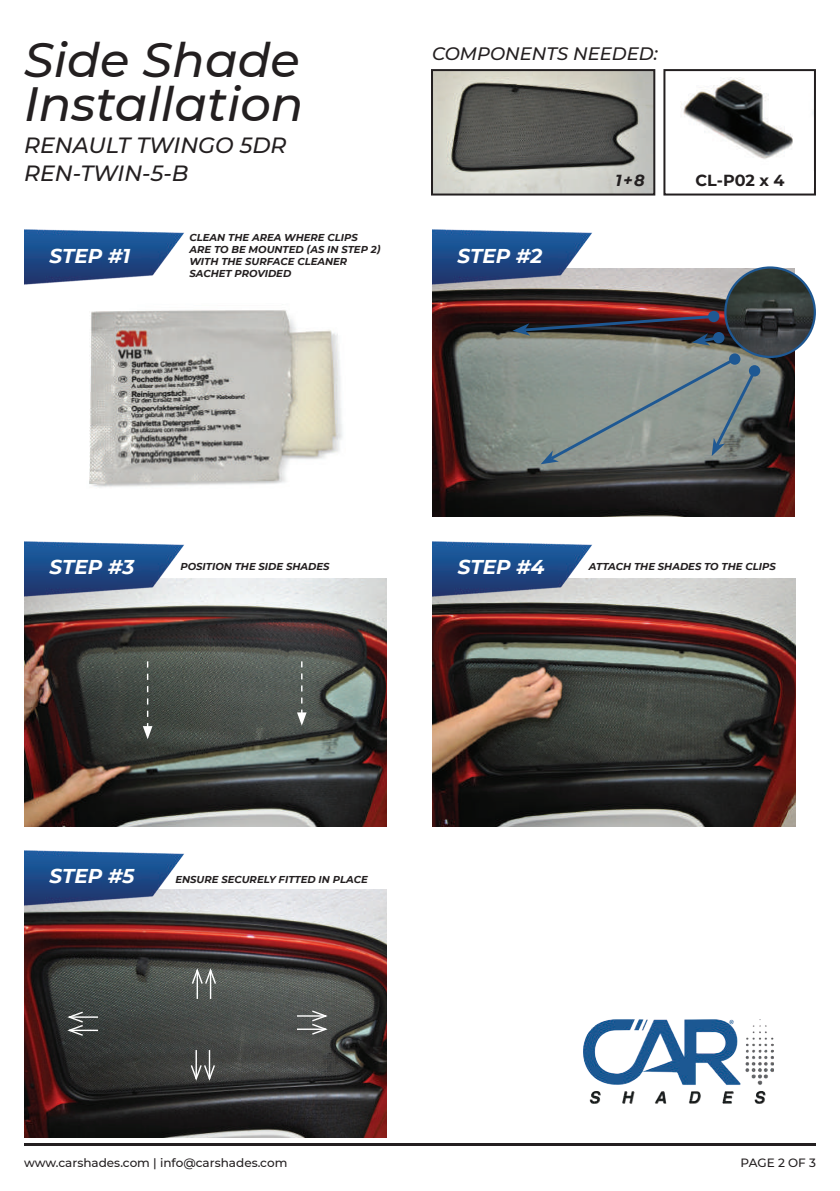
<style>
.page{position:relative;width:840px;height:1191px;background:#fff}
.page>*{position:absolute;margin:0;border:0;box-sizing:border-box;transform-origin:0 0}
.t1{font:italic 500 48px/44px "Montserrat";color:#231f20}
.t2{font:italic 500 22px/28px "Montserrat";color:#231f20}
.t3{font:italic 700 20px "Montserrat";color:#fff}
.t4{font:italic 500 18px "Montserrat";color:#231f20}
.t5{font:700 16px "Montserrat";color:#231f20}
.t6{font:italic 700 16px "Montserrat";color:#231f20}
.t7{font:500 12px "Montserrat";color:#231f20}
.t8{font:italic 700 10px/12px "Montserrat";color:#231f20}
</style>
<div class="page">
<img style="left:89px;top:310px;width:254px;height:178px">
<img style="left:432px;top:268px;width:362px;height:248px">
<img style="left:24px;top:579px;width:362px;height:247px">
<img style="left:432px;top:579px;width:362px;height:247px">
<img style="left:24px;top:889px;width:362px;height:248px">
<img style="left:24px;top:229px;width:160px;height:56px">
<img style="left:432px;top:229px;width:160px;height:61px">
<img style="left:24px;top:541px;width:160px;height:60px">
<img style="left:432px;top:541px;width:160px;height:60px">
<img style="left:24px;top:850px;width:160px;height:60px">
<img style="left:681px;top:77px;width:112px;height:82px">
<div style="left:663px;top:69px;width:152px;height:126px;border:2px solid #231f20"></div>
<img style="left:434px;top:72px;width:218px;height:120px">
<div style="left:431px;top:69px;width:224px;height:126px;border:2px solid #231f20"></div>
<hr style="left:24px;top:1143px;width:791px;height:2px;background:#231f20">
<div style="left:707px;top:311px;width:12px;height:11px;background:#1e5893;border-radius:50%"></div>
<img style="left:725px;top:267px;width:89px;height:90px;border-radius:45px">
<div style="left:723px;top:266px;width:92px;height:92px;border:2px solid #1e5893;border-radius:50%"></div>
<div style="left:665px;top:171px;width:148px;height:16px;background:#fff"></div>
<svg style="left:190px;top:966px;width:27px;height:33px"></svg>
<svg style="left:297px;top:1009px;width:32px;height:27px"></svg>
<svg style="left:65px;top:1010px;width:33px;height:27px"></svg>
<svg style="left:189px;top:1050px;width:27px;height:32px"></svg>
<img style="left:583px;top:1019px;width:189px;height:85px">
<svg style="left:512px;top:313px;width:209px;height:33px;background:#4a4042"></svg>
<div style="left:712px;top:332px;width:12px;height:11px;background:#1e5893;border-radius:50%"></div>
<svg style="left:728px;top:353px;width:12px;height:12px"></svg>
<svg style="left:540px;top:355px;width:218px;height:109px;background:#87928e"></svg>
<div style="left:748px;top:365px;width:11px;height:11px;background:#1e5893;border-radius:50%"></div>
<svg style="left:297px;top:661px;width:9px;height:64px"></svg>
<svg style="left:143px;top:661px;width:9px;height:78px"></svg>
<h1 class="t1" style="left:24px;top:36px;width:281px">Side Shade<br>Installation</h1>
<h2 class="t2" style="left:24px;top:131px;width:264px">RENAULT TWINGO 5DR<br>REN-TWIN-5-B</h2>
<h3 class="t4" style="left:432px;top:41px;width:227px">COMPONENTS NEEDED:</h3>
<h3 class="t6" style="left:615px;top:169px;width:31px">1 + 8</h3>
<p class="t8" style="left:189px;top:231px;width:192px">CLEAN THE AREA WHERE CLIPS<br>ARE TO BE MOUNTED (AS IN STEP 2)<br>WITH THE SURFACE CLEANER<br>SACHET PROVIDED</p>
<h3 class="t3" style="left:49px;top:241px;width:82px">STEP #1</h3>
<h3 class="t3" style="left:457px;top:241px;width:86px">STEP #2</h3>
<h3 class="t5" style="left:695px;top:169px;width:91px">CL-P02 x 4</h3>
<h3 class="t3" style="left:49px;top:552px;width:86px">STEP #3</h3>
<h3 class="t3" style="left:457px;top:552px;width:88px">STEP #4</h3>
<p class="t8" style="left:180px;top:560px;width:150px">POSITION THE SIDE SHADES</p>
<p class="t8" style="left:588px;top:560px;width:188px">ATTACH THE SHADES TO THE CLIPS</p>
<h3 class="t3" style="left:49px;top:861px;width:86px">STEP #5</h3>
<p class="t8" style="left:175px;top:873px;width:194px">ENSURE SECURELY FITTED IN PLACE</p>
<p class="t7" style="left:24px;top:1153px;width:265px">www.carshades.com | info@carshades.com</p>
<p class="t7" style="left:740px;top:1153px;width:77px">PAGE 2 OF 3</p>
</div>
